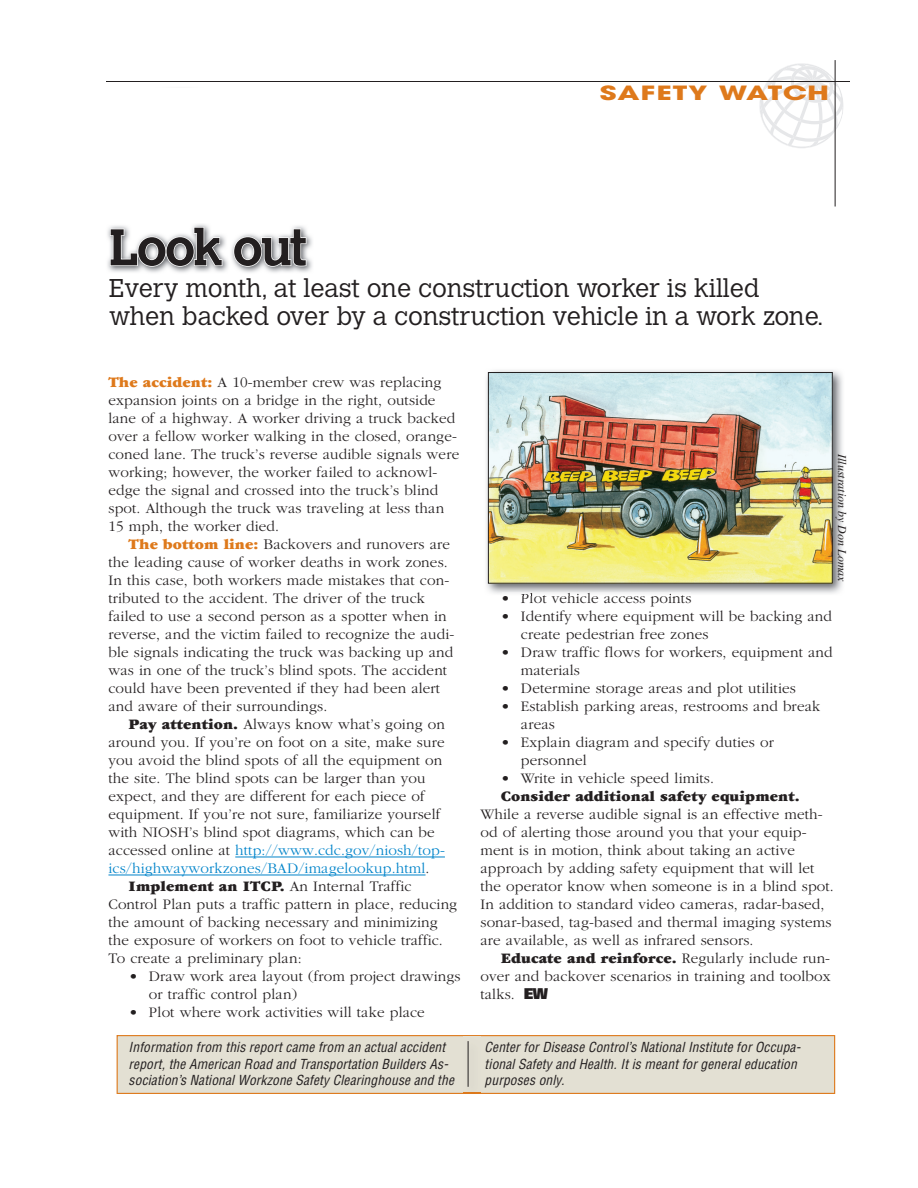
<style>
.page{position:relative;width:918px;height:1188px;background:#fff}
.page>*{position:absolute;margin:0;border:0;box-sizing:border-box;transform-origin:0 0}
.t1{font:700 51px "Calvert";letter-spacing:-.05em;color:#231f20}
.t2{font:300 25.5px/28.5px "Calvert";color:#231f20}
.t3{font:700 19.5px "Avant Garde";letter-spacing:.035em;color:#de791b;scale:1.5 1}
.t4{font:300 15.15px/18px "Garamond";letter-spacing:.01em;color:#231f20}
.t5{font:300 15.15px "Garamond";letter-spacing:.01em;color:#0084ca}
.t6{font:900 15.15px "Garamond";letter-spacing:.01em;color:#231f20}
.t7{font:italic condensed 13.5px/16.5px "Helvetica";letter-spacing:.01em;color:#231f20}
.t8{font:italic 12px "Times";color:#231f20}
.s1{font-weight:900;color:#de791b}
.s2{font-weight:900}
.s3{color:#231f20}
.s4{font-weight:300}
.s5{font-family:"Folio";font-weight:800}
</style>
<div class="page">
<svg style="left:759px;top:63px;width:84px;height:85px"></svg>
<hr style="left:106px;top:81px;width:744px;height:1px;background:#231f20">
<hr style="left:835px;top:60px;width:1px;height:147px;background:#231f20">
<svg style="left:117px;top:1035px;width:718px;height:59px;background:#e2dbcb"></svg>
<hr style="left:468px;top:1041px;width:1px;height:46px;background:#231f20">
<img style="left:107px;top:224px;width:205px;height:49px">
<svg style="left:109px;top:226px;width:114px;height:41px"></svg>
<svg style="left:233px;top:228px;width:74px;height:39px"></svg>
<hr style="left:235px;top:857px;width:210px;height:1px;background:#0084ca">
<hr style="left:108px;top:875px;width:318px;height:1px;background:#0084ca">
<img style="left:486px;top:370px;width:357px;height:224px">
<img style="left:503px;top:593px;width:188px;height:2px">
<img style="left:490px;top:374px;width:341px;height:207px">
<div style="left:488px;top:372px;width:345px;height:211px;border:1px solid #231f20"></div>
<p class="t1" style="left:109px;top:215px;width:199px">Look out</p>
<p class="t3" style="left:600px;top:80px;width:155px">SAFETY WATCH</p>
<p class="t2" style="left:109px;top:274px;width:716px">Every month, at least one construction worker is killed when backed over by a construction vehicle in a work zone.</p>
<p class="t4" style="left:108px;top:374px;width:334px"><span class="s1">The accident:</span> A 10-member crew was replacing</p>
<p class="t4" style="left:108px;top:392px;width:329px">expansion joints on a bridge in the right, outside</p>
<p class="t4" style="left:108px;top:410px;width:348px">lane of a highway. A worker driving a truck backed</p>
<p class="t4" style="left:108px;top:428px;width:350px">over a fellow worker walking in the closed, orange-</p>
<p class="t4" style="left:108px;top:446px;width:352px">coned lane. The truck’s reverse audible signals were</p>
<p class="t4" style="left:108px;top:464px;width:330px">working; however, the worker failed to acknowl-</p>
<p class="t4" style="left:108px;top:482px;width:331px">edge the signal and crossed into the truck’s blind</p>
<p class="t4" style="left:108px;top:500px;width:337px">spot. Although the truck was traveling at less than</p>
<p class="t4" style="left:108px;top:518px;width:172px">15 mph, the worker died.</p>
<p class="t4" style="left:129px;top:536px;width:323px"><span class="s1">The bottom line:</span> Backovers and runovers are</p>
<p class="t4" style="left:108px;top:554px;width:341px">the leading cause of worker deaths in work zones.</p>
<p class="t4" style="left:108px;top:572px;width:342px">In this case, both workers made mistakes that con-</p>
<p class="t4" style="left:108px;top:590px;width:318px">tributed to the accident. The driver of the truck</p>
<p class="t4" style="left:108px;top:608px;width:340px">failed to use a second person as a spotter when in</p>
<p class="t4" style="left:108px;top:626px;width:347px">reverse, and the victim failed to recognize the audi-</p>
<p class="t4" style="left:108px;top:644px;width:346px">ble signals indicating the truck was backing up and</p>
<p class="t4" style="left:108px;top:662px;width:340px">was in one of the truck’s blind spots. The accident</p>
<p class="t4" style="left:108px;top:680px;width:333px">could have been prevented if they had been alert</p>
<p class="t4" style="left:108px;top:698px;width:220px">and aware of their surroundings.</p>
<p class="t4" style="left:129px;top:716px;width:318px"><span class="s2">Pay attention.</span> Always know what’s going on</p>
<p class="t4" style="left:108px;top:734px;width:338px">around you. If you’re on foot on a site, make sure</p>
<p class="t4" style="left:108px;top:752px;width:335px">you avoid the blind spots of all the equipment on</p>
<p class="t4" style="left:108px;top:770px;width:319px">the site. The blind spots can be larger than you</p>
<p class="t4" style="left:108px;top:788px;width:318px">expect, and they are different for each piece of</p>
<p class="t4" style="left:108px;top:806px;width:333px">equipment. If you’re not sure, familiarize yourself</p>
<p class="t4" style="left:108px;top:824px;width:328px">with NIOSH’s blind spot diagrams, which can be</p>
<p class="t5" style="left:108px;top:843px;width:338px"><span class="s3">accessed online at</span> http://www.cdc.gov/niosh/top-</p>
<p class="t5" style="left:108px;top:861px;width:323px">ics/highwayworkzones/BAD/imagelookup.html<span class="s3">.</span></p>
<p class="t4" style="left:129px;top:878px;width:284px"><span class="s2">Implement an ITCP.</span> An Internal Traffic</p>
<p class="t4" style="left:108px;top:896px;width:350px">Control Plan puts a traffic pattern in place, reducing</p>
<p class="t4" style="left:108px;top:914px;width:331px">the amount of backing necessary and minimizing</p>
<p class="t4" style="left:108px;top:932px;width:336px">the exposure of workers on foot to vehicle traffic.</p>
<p class="t4" style="left:108px;top:950px;width:195px">To create a preliminary plan:</p>
<p class="t4" style="left:149px;top:968px;width:313px;text-indent:-20px">• Draw work area layout (from project drawings or traffic control plan)</p>
<p class="t4" style="left:129px;top:1004px;width:298px">• Plot where work activities will take place</p>
<p class="t8" style="left:849px;top:454px;width:129px;rotate:90deg">Illustration by Don Lomax</p>
<p class="t4" style="left:501px;top:590px;width:192px">• Plot vehicle access points</p>
<p class="t4" style="left:521px;top:608px;width:313px;text-indent:-20px">• Identify where equipment will be backing and create pedestrian free zones</p>
<p class="t4" style="left:521px;top:644px;width:313px;text-indent:-20px">• Draw traffic flows for workers, equipment and materials</p>
<p class="t4" style="left:501px;top:680px;width:297px">• Determine storage areas and plot utilities</p>
<p class="t4" style="left:521px;top:698px;width:301px;text-indent:-20px">• Establish parking areas, restrooms and break areas</p>
<p class="t4" style="left:521px;top:734px;width:255px;text-indent:-20px">• Explain diagram and specify duties or personnel</p>
<p class="t4" style="left:501px;top:770px;width:215px">• Write in vehicle speed limits.</p>
<p class="t6" style="left:501px;top:788px;width:300px">Consider additional safety equipment.</p>
<p class="t4" style="left:480px;top:806px;width:344px">While a reverse audible signal is an effective meth-</p>
<p class="t4" style="left:480px;top:824px;width:328px">od of alerting those around you that your equip-</p>
<p class="t4" style="left:480px;top:842px;width:316px">ment is in motion, think about taking an active</p>
<p class="t4" style="left:480px;top:860px;width:335px">approach by adding safety equipment that will let</p>
<p class="t4" style="left:480px;top:878px;width:355px">the operator know when someone is in a blind spot.</p>
<p class="t4" style="left:480px;top:896px;width:346px">In addition to standard video cameras, radar-based,</p>
<p class="t4" style="left:480px;top:914px;width:353px">sonar-based, tag-based and thermal imaging systems</p>
<p class="t4" style="left:480px;top:932px;width:275px">are available, as well as infrared sensors.</p>
<p class="t6" style="left:501px;top:950px;width:331px">Educate and reinforce. <span class="s4">Regularly include run-</span></p>
<p class="t4" style="left:480px;top:968px;width:352px">over and backover scenarios in training and toolbox</p>
<p class="t4" style="left:480px;top:986px;width:69px">talks. <span class="s5">EW</span></p>
<p class="t7" style="left:129px;top:1039px;width:327px">Information from this report came from an actual accident report, the American Road and Transportation Builders As&shy;sociation’s National Workzone Safety Clearinghouse and the</p>
<p class="t7" style="left:485px;top:1039px;width:318px">Center for Disease Control’s National Institute for Occupa&shy;tional Safety and Health. It is meant for general education purposes only.</p>
</div>
